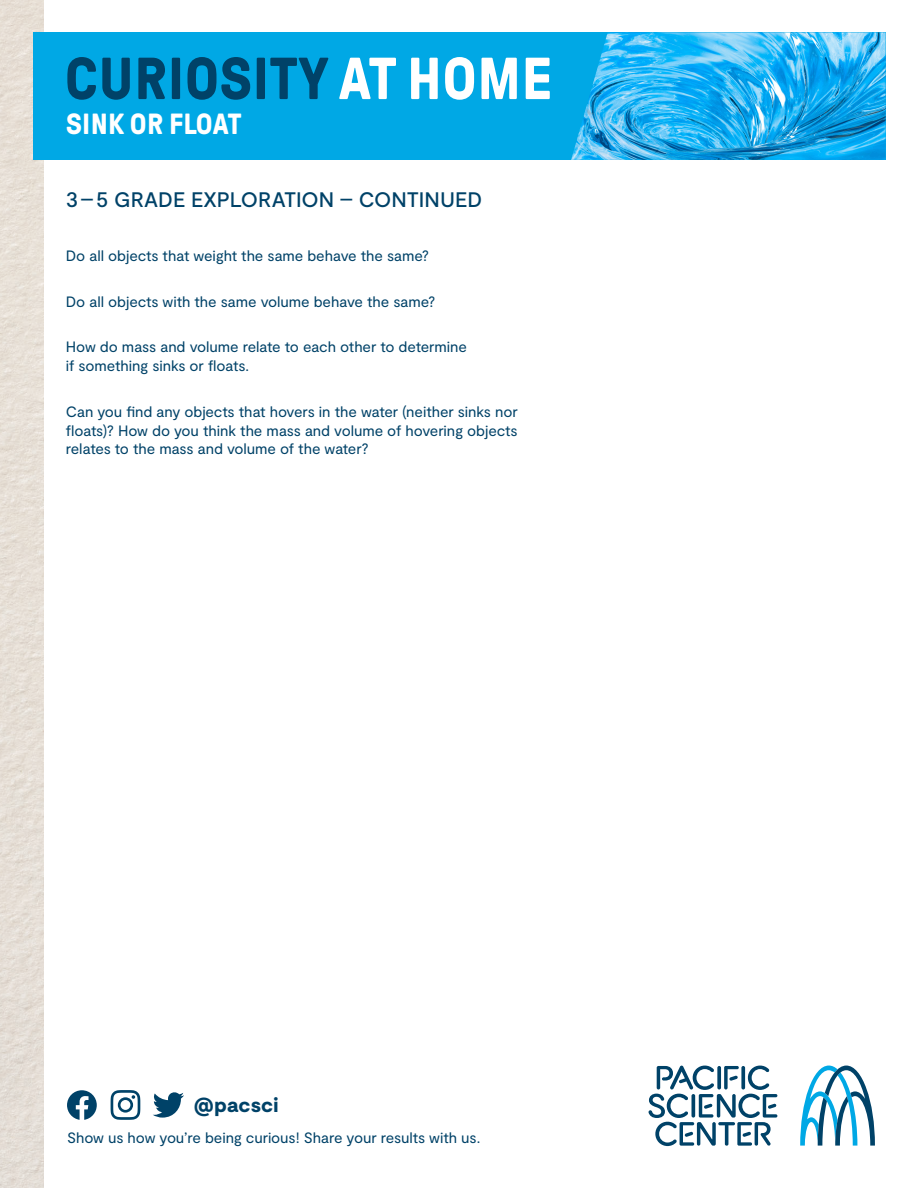
<style>
.page{position:relative;width:918px;height:1188px;background:#fff}
.page>*{position:absolute;margin:0;border:0;box-sizing:border-box;transform-origin:0 0}
.t1{font:700 59.1px "GT Pressura";letter-spacing:.01em;color:#004268}
.t2{font:700 29.1px "GT Pressura";letter-spacing:.01em;color:#fff}
.t3{font:500 21px "Moderat";color:#004268}
.t4{font:900 20.4px "Moderat";letter-spacing:.01em;color:#004268}
.t5{font:15px/18.8px "Moderat";letter-spacing:-.01em;color:#004268}
.s1{color:#fff}
</style>
<div class="page">
<img style="left:0;top:0;width:44px;height:1188px">
<svg style="left:800px;top:1066px;width:75px;height:80px"></svg>
<svg style="left:648px;top:1065px;width:129px;height:81px"></svg>
<svg style="left:153px;top:1092px;width:31px;height:26px"></svg>
<svg style="left:111px;top:1090px;width:29px;height:30px"></svg>
<svg style="left:67px;top:1090px;width:30px;height:30px"></svg>
<div style="left:33px;top:32px;width:853px;height:128px;background:#00a8e5"></div>
<img style="left:571px;top:32px;width:315px;height:128px">
<h1 class="t1" style="left:65px;top:47px;width:489px">CURIOSITY <span class="s1">AT HOME</span></h1>
<h2 class="t2" style="left:66px;top:108px;width:177px">SINK OR FLOAT</h2>
<h3 class="t3" style="left:66px;top:187px;width:418px">3–5 GRADE EXPLORATION – CONTINUED</h3>
<p class="t5" style="left:66px;top:247px;width:365px">Do all objects that weight the same behave the same?</p>
<p class="t5" style="left:66px;top:292px;width:371px">Do all objects with the same volume behave the same?</p>
<p class="t5" style="left:66px;top:338px;width:403px">How do mass and volume relate to each other to determine if something sinks or floats.</p>
<p class="t5" style="left:66px;top:403px;width:453px;text-align:justify">Can you find any objects that hovers in the water (neither sinks nor floats)? How do you think the mass and volume of hovering objects relates to the mass and volume of the water?</p>
<h3 class="t4" style="left:194px;top:1093px;width:86px">@pacsci</h3>
<p class="t5" style="left:67px;top:1129px;width:415px">Show us how you’re being curious! Share your results with us.</p>
</div>
